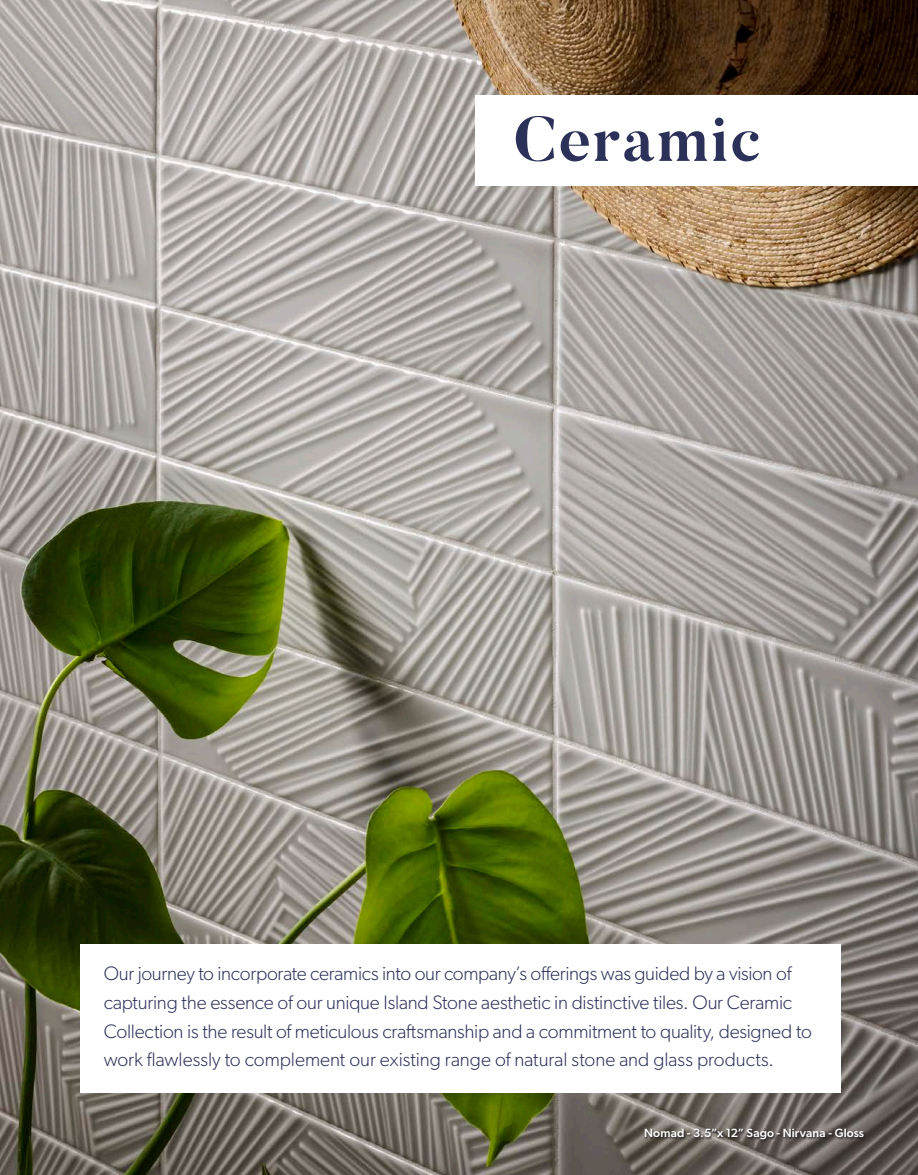
<style>
.page{position:relative;width:918px;height:1175px;background:#fff}
.page>*{position:absolute;margin:0;border:0;box-sizing:border-box;transform-origin:0 0}
.t1{font:700 63px "Butler";letter-spacing:.03em;color:#2b3158}
.t2{font:300 19.5px/28.5px "Gibson";letter-spacing:-.01em;color:#2b3158}
.t3{font:500 12px "Gibson";letter-spacing:.015em;color:#fff}
</style>
<div class="page">
<img style="left:0;top:0;width:918px;height:1174px">
<div style="left:80px;top:944px;width:760px;height:148px;background:#fff"></div>
<div style="left:475px;top:95px;width:443px;height:90px;background:#fff"></div>
<svg style="left:644px;top:1128px;width:223px;height:14px;background:#5e5853"></svg>
<p class="t1" style="left:513px;top:99px;width:249px">Ceramic</p>
<p class="t2" style="left:104px;top:959px;width:689px">Our journey to incorporate ceramics into our company’s offerings was guided by a vision of</p>
<p class="t2" style="left:104px;top:987px;width:710px">capturing the essence of our unique Island Stone aesthetic in distinctive tiles. Our Ceramic<br>Collection is the result of meticulous craftsmanship and a commitment to quality, designed to</p>
<p class="t2" style="left:104px;top:1044px;width:672px">work flawlessly to complement our existing range of natural stone and glass products.</p>
<p class="t3" style="left:644px;top:1126px;width:221px">Nomad - 3.5”x 12” Sago - Nirvana - Gloss</p>
</div>
